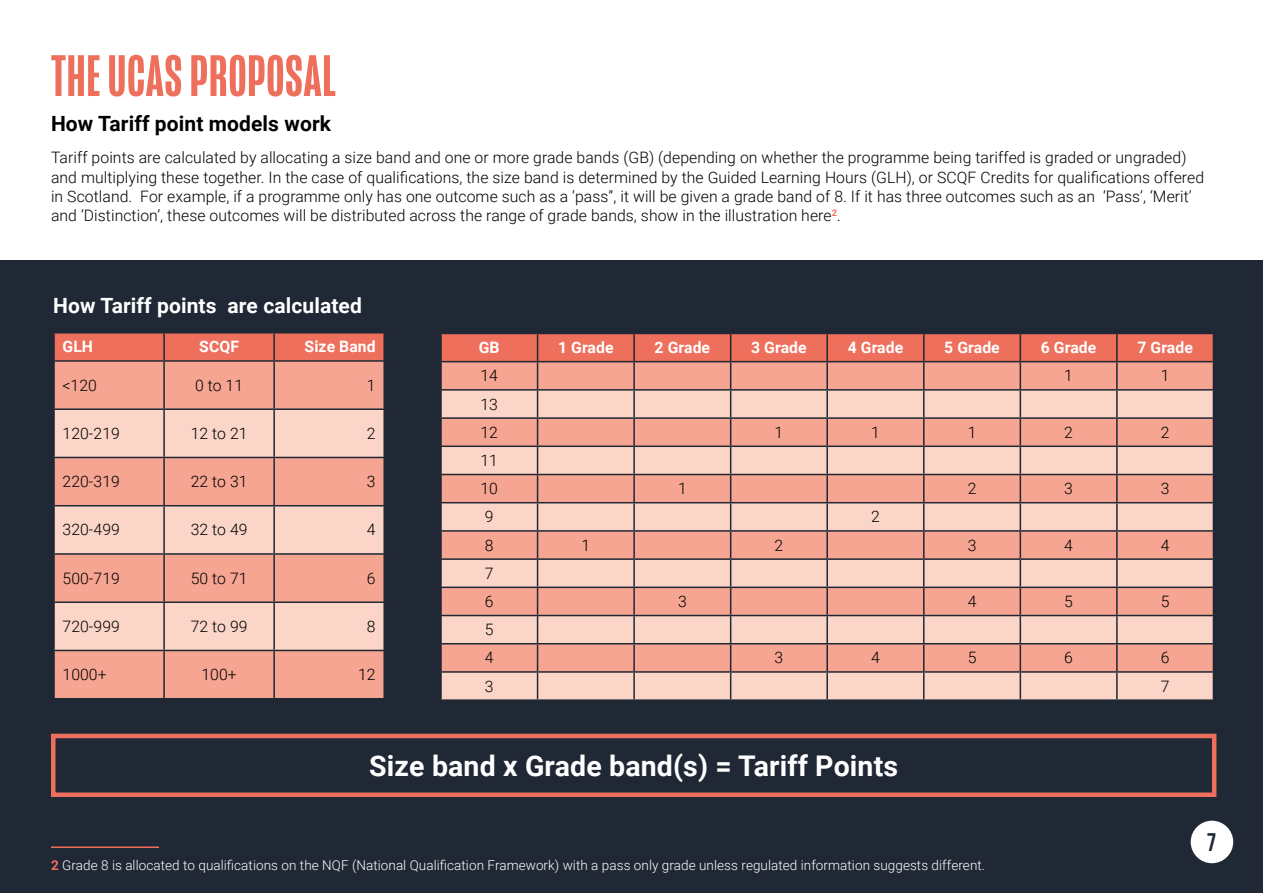
<style>
.page{position:relative;width:1263px;height:893px;background:#fff}
.page>*{position:absolute;margin:0;border:0;box-sizing:border-box;transform-origin:0 0}
.Sub_Headings__H2{font:500 60px "Mongoose";letter-spacing:.01em;color:#ee6f5c}
.Heading_3__H3{font:700 28.5px "Roboto";letter-spacing:.005em;color:#fff}
.t1{font:900 25.5px "Apricus";color:#1f2834}
.Heading_3__H3-2{font:700 21px "Roboto";letter-spacing:.005em;color:#fff}
.Heading_3__H3-3{font:700 21px "Roboto";letter-spacing:.005em;color:#000}
.Body_Text__P{font:300 15.75px/19.2px "Roboto";letter-spacing:.005em;color:#000}
.Body_Text__P-2{font:700 15.75px "Roboto";letter-spacing:.005em;color:#fff}
.Footnotes__P{font:300 13.5px "Roboto";letter-spacing:.005em;color:#fff}
.s1{font-weight:700;color:#ee6f5c}
</style>
<div class="page">
<div style="left:0;top:260px;width:1263px;height:633px;background:#1f2834"></div>
<div style="left:55px;top:333px;width:328px;height:27px;background:#ee6f5c"></div>
<div style="left:55px;top:362px;width:328px;height:336px;background:#f5a591"></div>
<svg style="left:55px;top:410px;width:328px;height:240px;background:#f7c1b1"></svg>
<hr style="left:163px;top:333px;width:2px;height:27px;background:#1f2834">
<hr style="left:273px;top:333px;width:2px;height:27px;background:#1f2834">
<hr style="left:163px;top:362px;width:2px;height:46px;background:#1f2834">
<hr style="left:273px;top:362px;width:2px;height:46px;background:#1f2834">
<hr style="left:53px;top:408px;width:111px;height:2px;background:#1f2834">
<hr style="left:164px;top:408px;width:110px;height:2px;background:#1f2834">
<hr style="left:163px;top:410px;width:2px;height:47px;background:#1f2834">
<hr style="left:274px;top:408px;width:111px;height:2px;background:#1f2834">
<hr style="left:273px;top:410px;width:2px;height:47px;background:#1f2834">
<hr style="left:53px;top:457px;width:111px;height:1px;background:#1f2834">
<hr style="left:164px;top:457px;width:110px;height:1px;background:#1f2834">
<hr style="left:163px;top:458px;width:2px;height:47px;background:#1f2834">
<hr style="left:274px;top:457px;width:111px;height:1px;background:#1f2834">
<hr style="left:273px;top:458px;width:2px;height:47px;background:#1f2834">
<hr style="left:53px;top:505px;width:111px;height:1px;background:#1f2834">
<hr style="left:164px;top:505px;width:110px;height:1px;background:#1f2834">
<hr style="left:163px;top:506px;width:2px;height:47px;background:#1f2834">
<hr style="left:274px;top:505px;width:111px;height:1px;background:#1f2834">
<hr style="left:273px;top:506px;width:2px;height:47px;background:#1f2834">
<hr style="left:53px;top:553px;width:111px;height:2px;background:#1f2834">
<hr style="left:164px;top:553px;width:110px;height:2px;background:#1f2834">
<hr style="left:163px;top:555px;width:2px;height:46px;background:#1f2834">
<hr style="left:274px;top:553px;width:111px;height:2px;background:#1f2834">
<hr style="left:273px;top:555px;width:2px;height:46px;background:#1f2834">
<hr style="left:53px;top:601px;width:111px;height:2px;background:#1f2834">
<hr style="left:164px;top:601px;width:110px;height:2px;background:#1f2834">
<hr style="left:163px;top:603px;width:2px;height:47px;background:#1f2834">
<hr style="left:274px;top:601px;width:111px;height:2px;background:#1f2834">
<hr style="left:273px;top:603px;width:2px;height:47px;background:#1f2834">
<hr style="left:53px;top:650px;width:111px;height:1px;background:#1f2834">
<hr style="left:164px;top:650px;width:110px;height:1px;background:#1f2834">
<hr style="left:163px;top:651px;width:2px;height:47px;background:#1f2834">
<hr style="left:274px;top:650px;width:111px;height:1px;background:#1f2834">
<hr style="left:273px;top:651px;width:2px;height:47px;background:#1f2834">
<svg style="left:441px;top:333px;width:773px;height:366px;background:#e8ad9e"></svg>
<div style="left:51px;top:734px;width:1165px;height:63px;border:4px solid #ee6f5c"></div>
<hr style="left:51px;top:846px;width:108px;height:2px;background:#ee6f5c">
<div style="left:1191px;top:821px;width:42px;height:42px;background:#fff;border-radius:50%"></div>
<h2 class="Sub_Headings__H2" style="left:51px;top:42px;width:286px">THE UCAS PROPOSAL</h2>
<h3 class="Heading_3__H3-3" style="left:51px;top:109px;width:281px">How Tariff point models work</h3>
<p class="Body_Text__P" style="left:51px;top:148px;width:1155px">Tariff points are calculated by allocating a size band and one or more grade bands (GB) (depending on whether the programme being tariffed is graded or ungraded) and multiplying these together. In the case of qualifications, the size band is determined by the Guided Learning Hours (GLH), or SCQF Credits for qualifications offered in Scotland. For example, if a programme only has one outcome such as a ‘pass”, it will be given a grade band of 8. If it has three outcomes such as an ‘Pass’, ‘Merit’ and ‘Distinction’, these outcomes will be distributed across the range of grade bands, show in the illustration here<sup>2</sup>.</p>
<h3 class="Heading_3__H3-2" style="left:53px;top:291px;width:310px">How Tariff points are calculated</h3>
<p class="Body_Text__P-2" style="left:63px;top:336px;width:32px">GLH</p>
<p class="Body_Text__P-2" style="left:199px;top:336px;width:41px">SCQF</p>
<p class="Body_Text__P-2" style="left:305px;top:336px;width:73px">Size Band</p>
<p class="Body_Text__P" style="left:63px;top:375px;width:36px">&lt;120</p>
<p class="Body_Text__P" style="left:195px;top:375px;width:50px">0 to 11</p>
<p class="Body_Text__P" style="left:367px;top:375px;width:10px">1</p>
<p class="Body_Text__P" style="left:63px;top:423px;width:59px">120-219</p>
<p class="Body_Text__P" style="left:191px;top:423px;width:58px">12 to 21</p>
<p class="Body_Text__P" style="left:367px;top:423px;width:10px">2</p>
<p class="Body_Text__P" style="left:63px;top:471px;width:59px">220-319</p>
<p class="Body_Text__P" style="left:191px;top:471px;width:58px">22 to 31</p>
<p class="Body_Text__P" style="left:367px;top:471px;width:10px">3</p>
<p class="Body_Text__P" style="left:63px;top:520px;width:59px">320-499</p>
<p class="Body_Text__P" style="left:191px;top:520px;width:58px">32 to 49</p>
<p class="Body_Text__P" style="left:367px;top:520px;width:10px">4</p>
<p class="Body_Text__P" style="left:63px;top:568px;width:59px">500-719</p>
<p class="Body_Text__P" style="left:191px;top:568px;width:58px">50 to 71</p>
<p class="Body_Text__P" style="left:367px;top:568px;width:10px">6</p>
<p class="Body_Text__P" style="left:63px;top:616px;width:59px">720-999</p>
<p class="Body_Text__P" style="left:191px;top:616px;width:58px">72 to 99</p>
<p class="Body_Text__P" style="left:367px;top:616px;width:10px">8</p>
<p class="Body_Text__P" style="left:63px;top:664px;width:46px">1000+</p>
<p class="Body_Text__P" style="left:201px;top:664px;width:37px">100+</p>
<p class="Body_Text__P" style="left:358px;top:664px;width:19px">12</p>
<p class="Body_Text__P-2" style="left:479px;top:336px;width:22px">GB</p>
<p class="Body_Text__P-2" style="left:558px;top:336px;width:57px">1 Grade</p>
<p class="Body_Text__P-2" style="left:655px;top:336px;width:57px">2 Grade</p>
<p class="Body_Text__P-2" style="left:751px;top:336px;width:57px">3 Grade</p>
<p class="Body_Text__P-2" style="left:848px;top:336px;width:57px">4 Grade</p>
<p class="Body_Text__P-2" style="left:944px;top:336px;width:57px">5 Grade</p>
<p class="Body_Text__P-2" style="left:1041px;top:336px;width:57px">6 Grade</p>
<p class="Body_Text__P-2" style="left:1137px;top:336px;width:57px">7 Grade</p>
<p class="Body_Text__P" style="left:480px;top:366px;width:19px">14</p>
<p class="Body_Text__P" style="left:1064px;top:366px;width:10px">1</p>
<p class="Body_Text__P" style="left:1161px;top:366px;width:10px">1</p>
<p class="Body_Text__P" style="left:480px;top:394px;width:19px">13</p>
<p class="Body_Text__P" style="left:480px;top:422px;width:19px">12</p>
<p class="Body_Text__P" style="left:774px;top:422px;width:10px">1</p>
<p class="Body_Text__P" style="left:871px;top:422px;width:10px">1</p>
<p class="Body_Text__P" style="left:968px;top:422px;width:10px">1</p>
<p class="Body_Text__P" style="left:1064px;top:422px;width:10px">2</p>
<p class="Body_Text__P" style="left:1161px;top:422px;width:10px">2</p>
<p class="Body_Text__P" style="left:480px;top:450px;width:19px">11</p>
<p class="Body_Text__P" style="left:480px;top:478px;width:19px">10</p>
<p class="Body_Text__P" style="left:678px;top:478px;width:10px">1</p>
<p class="Body_Text__P" style="left:968px;top:478px;width:10px">2</p>
<p class="Body_Text__P" style="left:1064px;top:478px;width:10px">3</p>
<p class="Body_Text__P" style="left:1161px;top:478px;width:10px">3</p>
<p class="Body_Text__P" style="left:485px;top:507px;width:10px">9</p>
<p class="Body_Text__P" style="left:871px;top:507px;width:10px">2</p>
<p class="Body_Text__P" style="left:485px;top:535px;width:10px">8</p>
<p class="Body_Text__P" style="left:581px;top:535px;width:10px">1</p>
<p class="Body_Text__P" style="left:774px;top:535px;width:10px">2</p>
<p class="Body_Text__P" style="left:968px;top:535px;width:10px">3</p>
<p class="Body_Text__P" style="left:1064px;top:535px;width:10px">4</p>
<p class="Body_Text__P" style="left:1161px;top:535px;width:10px">4</p>
<p class="Body_Text__P" style="left:485px;top:563px;width:10px">7</p>
<p class="Body_Text__P" style="left:485px;top:591px;width:10px">6</p>
<p class="Body_Text__P" style="left:678px;top:591px;width:10px">3</p>
<p class="Body_Text__P" style="left:968px;top:591px;width:10px">4</p>
<p class="Body_Text__P" style="left:1064px;top:591px;width:10px">5</p>
<p class="Body_Text__P" style="left:1161px;top:591px;width:10px">5</p>
<p class="Body_Text__P" style="left:485px;top:619px;width:10px">5</p>
<p class="Body_Text__P" style="left:485px;top:648px;width:10px">4</p>
<p class="Body_Text__P" style="left:774px;top:648px;width:10px">3</p>
<p class="Body_Text__P" style="left:871px;top:648px;width:10px">4</p>
<p class="Body_Text__P" style="left:968px;top:648px;width:10px">5</p>
<p class="Body_Text__P" style="left:1064px;top:648px;width:10px">6</p>
<p class="Body_Text__P" style="left:1161px;top:648px;width:10px">6</p>
<p class="Body_Text__P" style="left:485px;top:676px;width:10px">3</p>
<p class="Body_Text__P" style="left:1161px;top:676px;width:10px">7</p>
<h3 class="Heading_3__H3" style="left:369px;top:745px;width:530px">Size band x Grade band(s) = Tariff Points</h3>
<p class="Footnotes__P" style="left:51px;top:855px;width:935px"><span class="s1">2</span> Grade 8 is allocated to qualifications on the NQF (National Qualification Framework) with a pass only grade unless regulated information suggests different.</p>
<h3 class="t1" style="left:1207px;top:831px;width:11px">7</h3>
</div>
